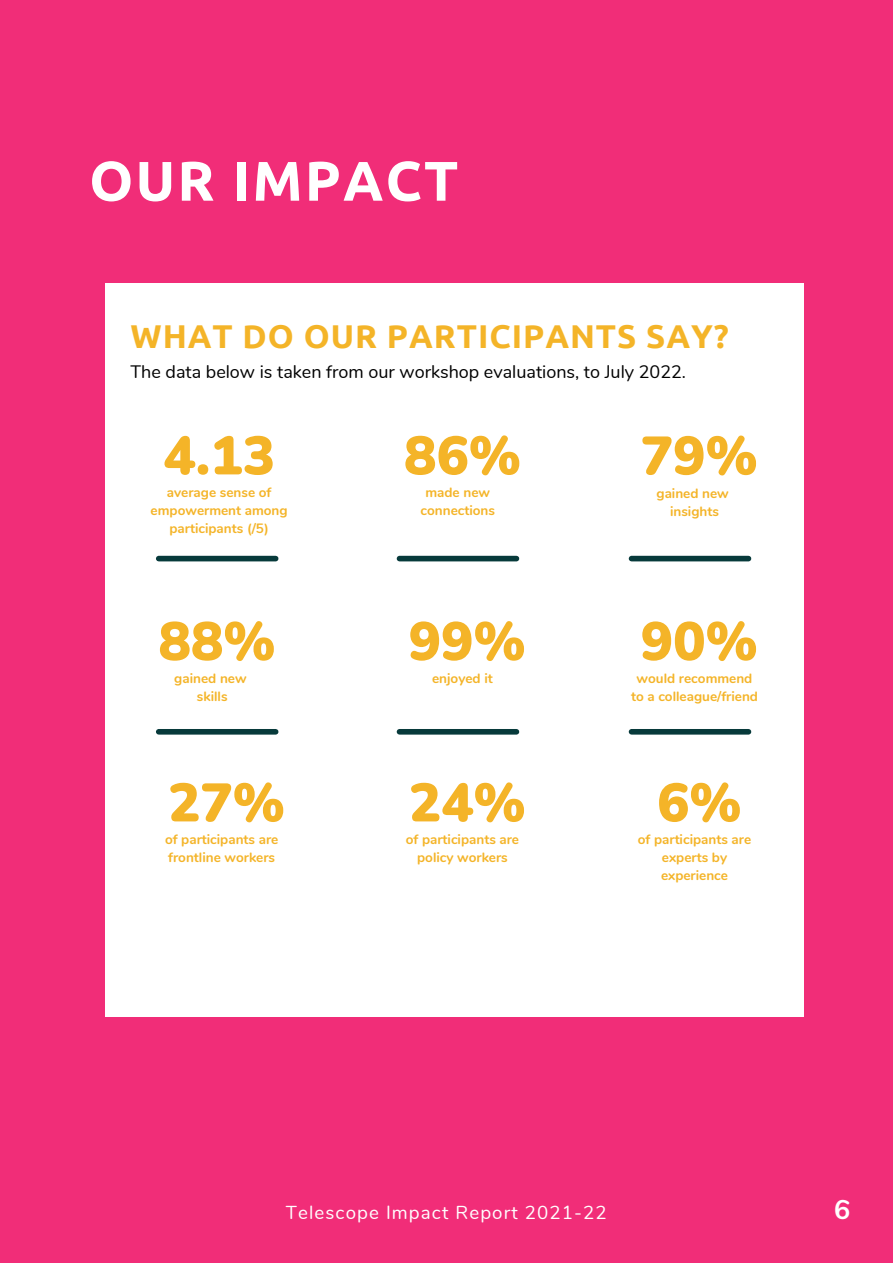
<style>
.page{position:relative;width:893px;height:1264px;background:#fff}
.page>*{position:absolute;margin:0;border:0;box-sizing:border-box;transform-origin:0 0}
.t1{font:700 55.8px "Ubuntu";letter-spacing:.04em;color:#fff}
.t2{font:900 54px "Nunito";color:#f4b428}
.t3{font:700 33px "Ubuntu";letter-spacing:.03em;color:#f4b428}
.t4{font:700 27px "Nunito";color:#fff}
.t5{font:18.75px "Nunito";letter-spacing:.06em;color:#fff}
.t6{font:18px "Nunito";color:#000}
.t7{font:700 13.5px/18px "Nunito";color:#f4b428;text-align:center}
</style>
<div class="page">
<div style="left:0;top:0;width:892px;height:1262px;background:#f12d78"></div>
<div style="left:105px;top:284px;width:698px;height:732px;background:#fff"></div>
<div style="left:159px;top:556px;width:117px;height:5px;background:#073a3b"></div>
<div style="left:399px;top:556px;width:117px;height:5px;background:#073a3b"></div>
<div style="left:631px;top:556px;width:117px;height:5px;background:#073a3b"></div>
<div style="left:159px;top:729px;width:117px;height:5px;background:#073a3b"></div>
<div style="left:399px;top:729px;width:117px;height:5px;background:#073a3b"></div>
<div style="left:631px;top:729px;width:117px;height:5px;background:#073a3b"></div>
<h1 class="t1" style="left:89px;top:149px;width:370px">OUR IMPACT</h1>
<h3 class="t3" style="left:130px;top:318px;width:600px">WHAT DO OUR PARTICIPANTS SAY?</h3>
<h3 class="t6" style="left:130px;top:359px;width:557px">The data below is taken from our workshop evaluations, to July 2022.</h3>
<h2 class="t2" style="left:163px;top:420px;width:113px">4.13</h2>
<p class="t7" style="left:151px;top:484px;width:139px">average sense of empowerment among participants (/5)</p>
<h2 class="t2" style="left:158px;top:605px;width:118px">88%</h2>
<p class="t7" style="left:174px;top:669px;width:74px">gained new</p>
<p class="t7" style="left:197px;top:687px;width:32px">skills</p>
<h2 class="t2" style="left:168px;top:766px;width:118px">27%</h2>
<p class="t7" style="left:165px;top:831px;width:115px;text-align:left">of participants are frontline workers</p>
<h2 class="t2" style="left:404px;top:420px;width:118px">86%</h2>
<p class="t7" style="left:420px;top:484px;width:76px">made new connections</p>
<h2 class="t2" style="left:409px;top:605px;width:118px">99%</h2>
<p class="t7" style="left:432px;top:669px;width:62px">enjoyed it</p>
<h2 class="t2" style="left:409px;top:766px;width:118px">24%</h2>
<p class="t7" style="left:406px;top:831px;width:115px">of participants are policy workers</p>
<h2 class="t2" style="left:640px;top:420px;width:118px">79%</h2>
<p class="t7" style="left:656px;top:484px;width:74px">gained new insights</p>
<h2 class="t2" style="left:640px;top:605px;width:118px">90%</h2>
<p class="t7" style="left:631px;top:669px;width:128px">would recommend to a colleague/friend</p>
<h2 class="t2" style="left:657px;top:766px;width:86px">6%</h2>
<p class="t7" style="left:637px;top:831px;width:115px">of participants are experts by experience</p>
<h3 class="t5" style="left:286px;top:1200px;width:322px">Telescope Impact Report 2021-22</h3>
<h3 class="t4" style="left:834px;top:1191px;width:18px">6</h3>
</div>
